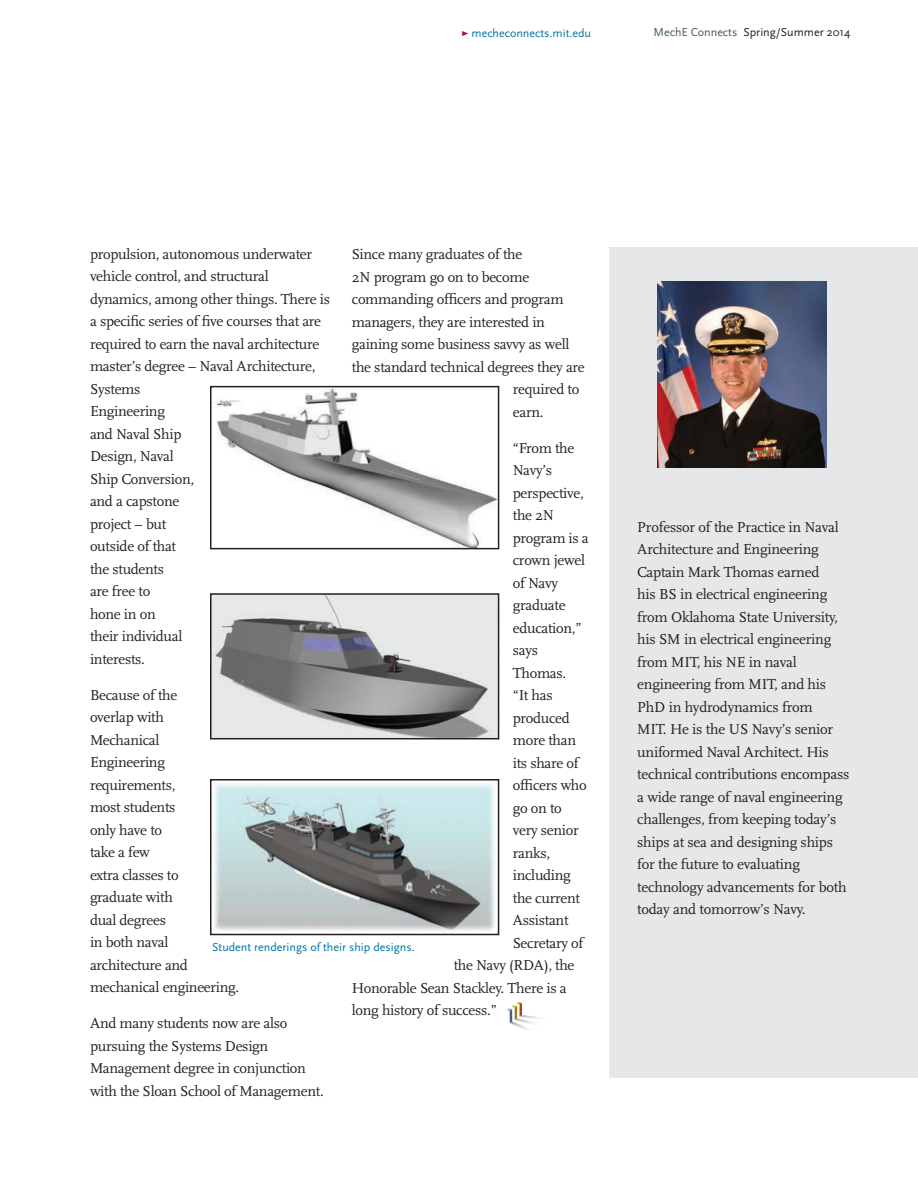
<style>
.page{position:relative;width:918px;height:1188px;background:#fff}
.page>*{position:absolute;margin:0;border:0;box-sizing:border-box;transform-origin:0 0}
.t1{font:15px/22.5px "Scala";letter-spacing:-.02em;color:#231f20}
.t2{font:12px "Scala Sans";color:#0076a3}
.t3{font:12px "Scala Sans";color:#231f20}
.s1{font-family:"The Sans Bold Caps";color:#b0016a}
.s2{color:#465a64}
</style>
<div class="page">
<svg style="left:507px;top:1002px;width:33px;height:28px"></svg>
<img style="left:213px;top:389px;width:283px;height:157px">
<div style="left:210px;top:386px;width:289px;height:163px;border:2px solid #231f20"></div>
<img style="left:213px;top:596px;width:283px;height:140px">
<div style="left:210px;top:593px;width:289px;height:146px;border:2px solid #231f20"></div>
<img style="left:214px;top:783px;width:281px;height:149px">
<div style="left:210px;top:779px;width:289px;height:156px;border:2px solid #231f20"></div>
<div style="left:609px;top:248px;width:309px;height:830px;background:#e6e7e9"></div>
<img style="left:658px;top:282px;width:169px;height:186px">
<p class="t2" style="left:461px;top:26px;width:131px"><span class="s1">&gt;</span> mecheconnects.mit.edu</p>
<p class="t3" style="left:654px;top:26px;width:198px"><span class="s2">MechE Connects</span> Spring/Summer 2014</p>
<p class="t1" style="left:90px;top:243px;width:242px">propulsion, autonomous underwater vehicle control, and structural dynamics, among other things. There is a specific series of five courses that are required to earn the naval architecture master’s degree – Naval Architecture,<br>Systems<br>Engineering<br>and Naval Ship<br>Design, Naval<br>Ship Conversion,<br>and a capstone<br>project – but<br>outside of that<br>the students<br>are free to<br>hone in on<br>their individual<br>interests.</p>
<p class="t1" style="left:90px;top:684px;width:151px">Because of the<br>overlap with<br>Mechanical<br>Engineering requirements,<br>most students<br>only have to<br>take a few<br>extra classes to<br>graduate with<br>dual degrees<br>in both naval architecture and mechanical engineering.</p>
<p class="t1" style="left:90px;top:1012px;width:235px">And many students now are also pursuing the Systems Design<br>Management degree in conjunction with the Sloan School of Management.</p>
<p class="t1" style="left:352px;top:244px;width:172px">Since many graduates of the</p>
<p class="t1" style="left:352px;top:266px;width:179px">2N program go on to become</p>
<p class="t1" style="left:352px;top:289px;width:213px">commanding officers and program</p>
<p class="t1" style="left:352px;top:311px;width:195px">managers, they are interested in</p>
<p class="t1" style="left:352px;top:334px;width:219px">gaining some business savvy as well</p>
<p class="t1" style="left:352px;top:356px;width:235px">the standard technical degrees they are</p>
<p class="t1" style="left:513px;top:379px;width:68px">required to</p>
<p class="t1" style="left:513px;top:401px;width:32px">earn.</p>
<p class="t1" style="left:513px;top:437px;width:63px">“From the</p>
<p class="t1" style="left:513px;top:460px;width:41px">Navy’s</p>
<p class="t1" style="left:513px;top:482px;width:73px">perspective,</p>
<p class="t1" style="left:513px;top:505px;width:43px">the 2N</p>
<p class="t1" style="left:513px;top:527px;width:77px">program is a</p>
<p class="t1" style="left:513px;top:550px;width:74px">crown jewel</p>
<p class="t1" style="left:513px;top:572px;width:47px">of Navy</p>
<p class="t1" style="left:513px;top:595px;width:54px">graduate</p>
<p class="t1" style="left:513px;top:617px;width:70px">education,”</p>
<p class="t1" style="left:513px;top:640px;width:27px">says</p>
<p class="t1" style="left:513px;top:662px;width:55px">Thomas.</p>
<p class="t1" style="left:513px;top:685px;width:41px">“It has</p>
<p class="t1" style="left:513px;top:707px;width:59px">produced</p>
<p class="t1" style="left:513px;top:730px;width:65px">more than</p>
<p class="t1" style="left:513px;top:752px;width:67px">its share of</p>
<p class="t1" style="left:513px;top:775px;width:75px">officers who</p>
<p class="t1" style="left:513px;top:797px;width:50px">go on to</p>
<p class="t1" style="left:513px;top:820px;width:68px">very senior</p>
<p class="t1" style="left:513px;top:842px;width:39px">ranks,</p>
<p class="t1" style="left:513px;top:865px;width:60px">including</p>
<p class="t1" style="left:513px;top:887px;width:69px">the current</p>
<p class="t1" style="left:513px;top:910px;width:57px">Assistant</p>
<p class="t1" style="left:513px;top:932px;width:72px">Secretary of</p>
<p class="t1" style="left:454px;top:955px;width:122px">the Navy (RDA), the</p>
<p class="t1" style="left:352px;top:977px;width:216px">Honorable Sean Stackley. There is a</p>
<p class="t1" style="left:352px;top:1000px;width:146px">long history of success.”</p>
<p class="t2" style="left:212px;top:941px;width:204px">Student renderings of their ship designs.</p>
<p class="t1" style="left:637px;top:516px;width:214px">Professor of the Practice in Naval<br>Architecture and Engineering<br>Captain Mark Thomas earned<br>his BS in electrical engineering from Oklahoma State University, his SM in electrical engineering from MIT, his NE in naval engineering from MIT, and his<br>PhD in hydrodynamics from<br>MIT. He is the US Navy’s senior uniformed Naval Architect. His technical contributions encompass a wide range of naval engineering challenges, from keeping today’s ships at sea and designing ships for the future to evaluating technology advancements for both today and tomorrow’s Navy.</p>
</div>
